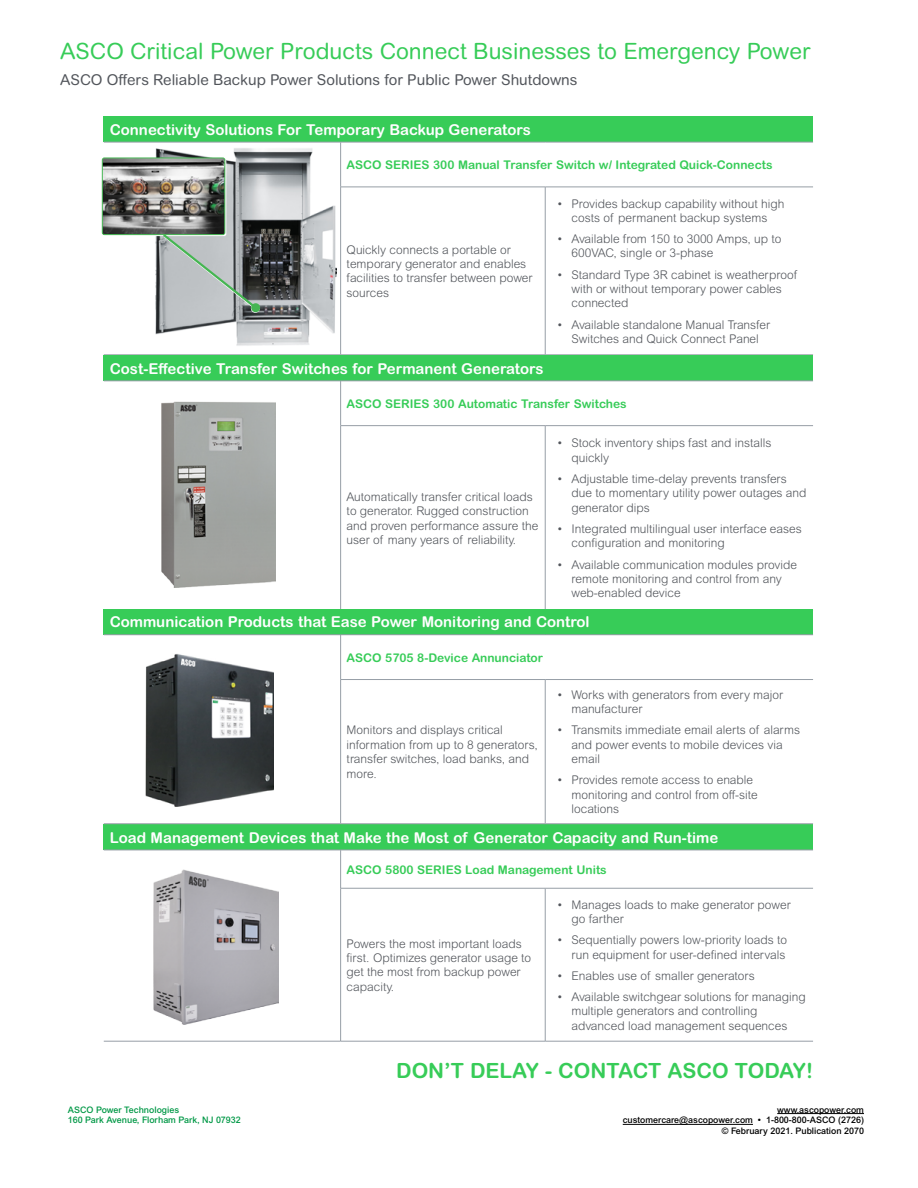
<style>
.page{position:relative;width:918px;height:1188px;background:#fff}
.page>*{position:absolute;margin:0;border:0;box-sizing:border-box;transform-origin:0 0}
.t1{font:22.5px "Arial Rounded MT Pro";color:#37cc58}
.t2{font:700 21px "Arial Rounded MT Pro";color:#37cc58}
.t3{font:700 15px "Arial Rounded MT Pro";color:#fefefe}
.t4{font:15px "Arial Rounded MT Pro";color:#52555b}
.t5{font:300 12px/14.4px "Arial Rounded MT Pro";color:#52555b}
.t6{font:700 12px "Arial Rounded MT Pro";color:#37cc58}
.t7{font:500 9px/10.8px "Arial MT Pro";color:#000;text-align:right}
.t8{font:500 9px/10.8px "Arial MT Pro";color:#009846}
.t9{font:700 9px "Arial Rounded MT Pro";color:#000}
.t10{font:300 9px "Arial MT Pro";color:#000}
</style>
<div class="page">
<hr style="left:777px;top:1113px;width:87px;height:1px;background:#000">
<hr style="left:623px;top:1124px;width:130px;height:1px;background:#000">
<div style="left:104px;top:824px;width:709px;height:26px;background:#37cc58"></div>
<hr style="left:104px;top:850px;width:237px;height:1px;background:#969ea6">
<hr style="left:341px;top:850px;width:204px;height:1px;background:#969ea6">
<hr style="left:340px;top:850px;width:1px;height:38px;background:#969ea6">
<hr style="left:545px;top:850px;width:268px;height:1px;background:#969ea6">
<hr style="left:340px;top:888px;width:205px;height:1px;background:#969ea6">
<hr style="left:340px;top:888px;width:1px;height:153px;background:#969ea6">
<hr style="left:545px;top:888px;width:268px;height:1px;background:#969ea6">
<hr style="left:545px;top:888px;width:1px;height:153px;background:#969ea6">
<hr style="left:104px;top:1041px;width:237px;height:1px;background:#969ea6">
<hr style="left:341px;top:1041px;width:204px;height:1px;background:#969ea6">
<hr style="left:545px;top:1041px;width:268px;height:1px;background:#969ea6">
<div style="left:104px;top:116px;width:709px;height:26px;background:#37cc58"></div>
<hr style="left:104px;top:142px;width:237px;height:1px;background:#969ea6">
<hr style="left:341px;top:142px;width:204px;height:1px;background:#969ea6">
<hr style="left:340px;top:142px;width:1px;height:45px;background:#969ea6">
<hr style="left:545px;top:142px;width:268px;height:1px;background:#969ea6">
<hr style="left:340px;top:187px;width:205px;height:1px;background:#969ea6">
<hr style="left:340px;top:187px;width:1px;height:168px;background:#969ea6">
<hr style="left:545px;top:187px;width:268px;height:1px;background:#969ea6">
<hr style="left:545px;top:187px;width:1px;height:168px;background:#969ea6">
<div style="left:104px;top:355px;width:709px;height:26px;background:#37cc58"></div>
<hr style="left:104px;top:381px;width:237px;height:1px;background:#969ea6">
<hr style="left:341px;top:381px;width:204px;height:1px;background:#969ea6">
<hr style="left:340px;top:381px;width:1px;height:44px;background:#969ea6">
<hr style="left:545px;top:381px;width:268px;height:1px;background:#969ea6">
<hr style="left:340px;top:425px;width:205px;height:1px;background:#969ea6">
<hr style="left:340px;top:426px;width:1px;height:184px;background:#969ea6">
<hr style="left:545px;top:425px;width:268px;height:1px;background:#969ea6">
<hr style="left:545px;top:426px;width:1px;height:184px;background:#969ea6">
<img style="left:162px;top:401px;width:114px;height:187px">
<img style="left:153px;top:869px;width:125px;height:156px">
<div style="left:104px;top:609px;width:709px;height:26px;background:#37cc58"></div>
<hr style="left:104px;top:634px;width:237px;height:1px;background:#969ea6">
<hr style="left:341px;top:634px;width:204px;height:1px;background:#969ea6">
<hr style="left:340px;top:635px;width:1px;height:44px;background:#969ea6">
<hr style="left:545px;top:634px;width:268px;height:1px;background:#969ea6">
<hr style="left:340px;top:679px;width:205px;height:1px;background:#969ea6">
<hr style="left:340px;top:680px;width:1px;height:144px;background:#969ea6">
<hr style="left:545px;top:679px;width:268px;height:1px;background:#969ea6">
<hr style="left:545px;top:680px;width:1px;height:144px;background:#969ea6">
<hr style="left:104px;top:823px;width:237px;height:1px;background:#969ea6">
<hr style="left:341px;top:823px;width:204px;height:1px;background:#969ea6">
<hr style="left:545px;top:823px;width:268px;height:1px;background:#969ea6">
<img style="left:145px;top:654px;width:129px;height:153px">
<img style="left:152px;top:148px;width:184px;height:198px">
<img style="left:102px;top:158px;width:123px;height:77px">
<div style="left:102px;top:158px;width:123px;height:77px;border:1px solid #45b552;border-radius:2px"></div>
<svg style="left:161px;top:232px;width:98px;height:79px;background:#9fa7a6"></svg>
<div style="left:251px;top:303px;width:9px;height:9px;background:#45b552;border-radius:50%"></div>
<h1 class="t1" style="left:60px;top:38px;width:752px">ASCO Critical Power Products Connect Businesses to Emergency Power</h1>
<p class="t4" style="left:60px;top:71px;width:519px">ASCO Offers Reliable Backup Power Solutions for Public Power Shutdowns</p>
<p class="t3" style="left:110px;top:120px;width:423px">Connectivity Solutions For Temporary Backup Generators</p>
<p class="t6" style="left:347px;top:157px;width:427px">ASCO SERIES 300 Manual Transfer Switch w/ Integrated Quick-Connects</p>
<p class="t5" style="left:347px;top:243px;width:187px">Quickly connects a portable or temporary generator and enables facilities to transfer between power sources</p>
<p class="t5" style="left:558px;top:197px;width:228px;text-align:center">• Provides backup capability without high costs of permanent backup systems</p>
<p class="t5" style="left:571px;top:232px;width:212px;text-indent:-14px">• Available from 150 to 3000 Amps, up to<br>600VAC, single or 3-phase</p>
<p class="t5" style="left:571px;top:268px;width:227px;text-indent:-14px">• Standard Type 3R cabinet is weatherproof with or without temporary power cables connected</p>
<p class="t5" style="left:558px;top:318px;width:214px;text-align:center">• Available standalone Manual Transfer<br>Switches and Quick Connect Panel</p>
<p class="t3" style="left:110px;top:359px;width:435px">Cost-Effective Transfer Switches for Permanent Generators</p>
<p class="t6" style="left:347px;top:396px;width:282px">ASCO SERIES 300 Automatic Transfer Switches</p>
<p class="t5" style="left:571px;top:437px;width:201px;text-indent:-14px">• Stock inventory ships fast and installs quickly</p>
<p class="t5" style="left:571px;top:472px;width:237px;text-indent:-14px">• Adjustable time-delay prevents transfers due to momentary utility power outages and generator dips</p>
<p class="t5" style="left:571px;top:522px;width:232px;text-indent:-14px">• Integrated multilingual user interface eases configuration and monitoring</p>
<p class="t5" style="left:571px;top:558px;width:227px;text-indent:-14px">• Available communication modules provide remote monitoring and control from any web-enabled device</p>
<p class="t3" style="left:110px;top:613px;width:481px">Communication Products that Ease Power Monitoring and Control</p>
<p class="t6" style="left:347px;top:650px;width:198px">ASCO 5705 8-Device Annunciator</p>
<p class="t5" style="left:347px;top:490px;width:193px">Automatically transfer critical loads to generator. Rugged construction and proven performance assure the user of many years of reliability.</p>
<p class="t5" style="left:347px;top:724px;width:193px">Monitors and displays critical information from up to 8 generators, transfer switches, load banks, and more.</p>
<p class="t5" style="left:571px;top:688px;width:213px;text-indent:-14px">• Works with generators from every major manufacturer</p>
<p class="t5" style="left:571px;top:724px;width:230px;text-indent:-14px">• Transmits immediate email alerts of alarms and power events to mobile devices via email</p>
<p class="t5" style="left:571px;top:774px;width:188px;text-indent:-14px">• Provides remote access to enable monitoring and control from off-site locations</p>
<p class="t3" style="left:110px;top:828px;width:610px">Load Management Devices that Make the Most of Generator Capacity and Run-time</p>
<p class="t6" style="left:347px;top:862px;width:262px">ASCO 5800 SERIES Load Management Units</p>
<p class="t5" style="left:347px;top:937px;width:186px">Powers the most important loads first. Optimizes generator usage to get the most from backup power capacity.</p>
<p class="t5" style="left:571px;top:898px;width:221px;text-indent:-14px">• Manages loads to make generator power go farther</p>
<p class="t5" style="left:558px;top:933px;width:231px;text-align:right">• Sequentially powers low-priority loads to run equipment for user-defined intervals</p>
<p class="t5" style="left:558px;top:969px;width:198px">• Enables use of smaller generators</p>
<p class="t5" style="left:571px;top:990px;width:236px;text-indent:-14px">• Available switchgear solutions for managing multiple generators and controlling advanced load management sequences</p>
<h2 class="t2" style="left:396px;top:1058px;width:418px">DON’T DELAY - CONTACT ASCO TODAY!</h2>
<p class="t8" style="left:60px;top:1104px;width:174px">ASCO Power Technologies<br>160 Park Avenue, Florham Park, NJ 07932</p>
<p class="t8" style="left:68px;top:1104px;width:174px">ASCO Power Techn logies<br>160 Park Avenue, Florham Park, NJ 07932</p>
<p class="t9" style="left:754px;top:1103px;width:105px">1-800-800-ASCO (2726)</p>
<p class="t7" style="left:623px;top:1104px;width:243px">www.ascopower.com<br>customercare@ascopower.com • 1-800-800-ASCO (2726) © February 2021. Publication 2070</p>
<p class="t7" style="left:627px;top:1115px;width:232px">www.ascopower.com • customercare@ascopower.com</p>
<p class="t10" style="left:760px;top:1125px;width:98px">©2019 Publication 2058</p>
</div>
